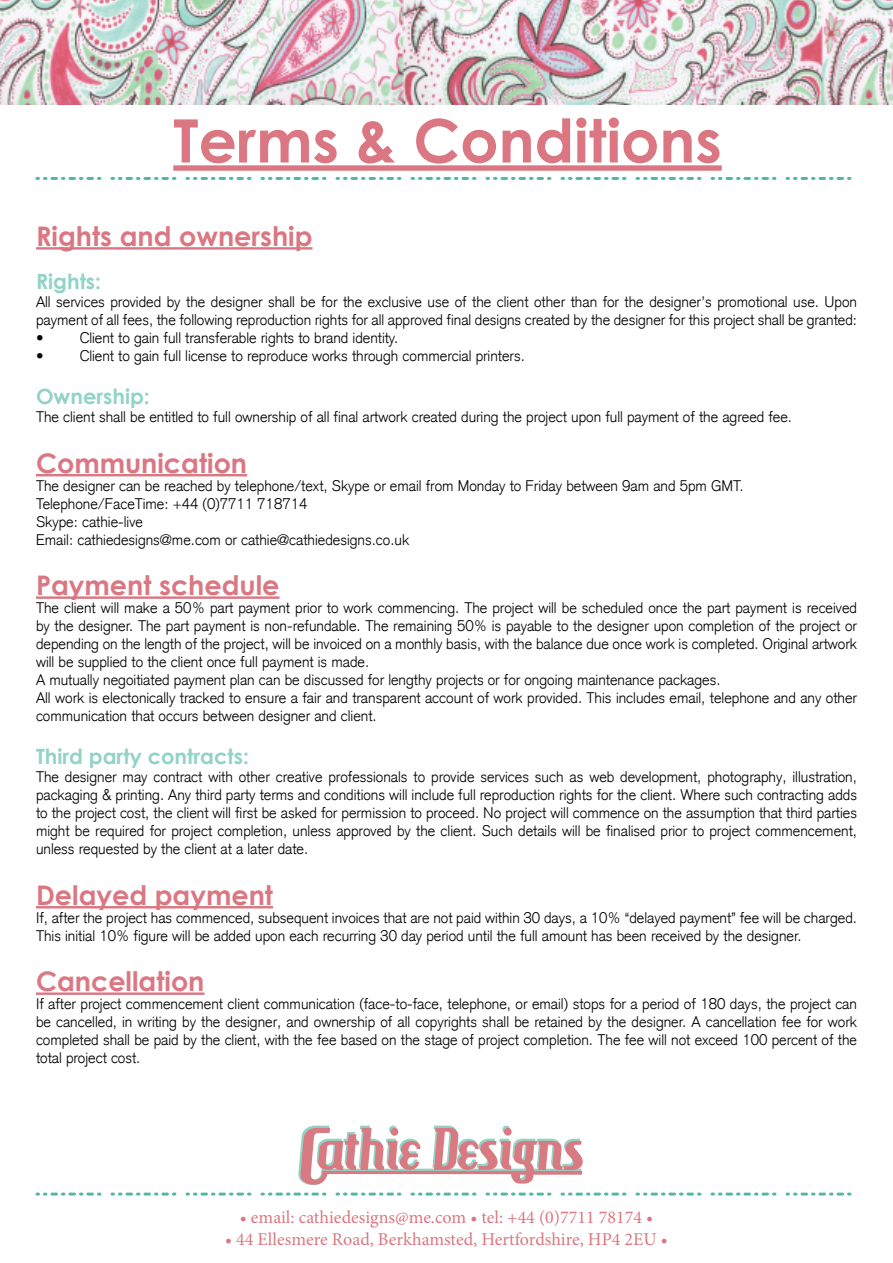
<style>
.page{position:relative;width:893px;height:1263px;background:#fff}
.page>*{position:absolute;margin:0;border:0;box-sizing:border-box;transform-origin:0 0}
.t1{font:700 60px "Century Gothic";color:#da7782}
.Century_Gothic_Under{font:700 27px "Century Gothic";color:#da7782}
.Century_Gothic_Under-2{font:700 21px "Century Gothic";color:#92d3c7}
.t2{font:18px "Minion Pro";color:#da7782}
.BodyText{font:300 15px/18px "Akzidenz Grotesk CE";color:#000}
</style>
<div class="page">
<img style="left:0;top:0;width:893px;height:105px">
<svg style="left:37px;top:1192px;width:65px;height:3px"></svg>
<svg style="left:337px;top:1192px;width:65px;height:3px"></svg>
<svg style="left:637px;top:1192px;width:65px;height:3px"></svg>
<svg style="left:187px;top:1192px;width:65px;height:3px"></svg>
<svg style="left:487px;top:1192px;width:65px;height:3px"></svg>
<svg style="left:787px;top:1192px;width:65px;height:3px"></svg>
<svg style="left:112px;top:1192px;width:65px;height:3px"></svg>
<svg style="left:412px;top:1192px;width:65px;height:3px"></svg>
<svg style="left:712px;top:1192px;width:65px;height:3px"></svg>
<svg style="left:262px;top:1192px;width:65px;height:3px"></svg>
<svg style="left:562px;top:1192px;width:65px;height:3px"></svg>
<svg style="left:37px;top:177px;width:65px;height:3px"></svg>
<svg style="left:337px;top:177px;width:65px;height:3px"></svg>
<svg style="left:637px;top:177px;width:65px;height:3px"></svg>
<svg style="left:187px;top:177px;width:65px;height:3px"></svg>
<svg style="left:487px;top:177px;width:65px;height:3px"></svg>
<svg style="left:787px;top:177px;width:65px;height:3px"></svg>
<svg style="left:112px;top:177px;width:65px;height:3px"></svg>
<svg style="left:412px;top:177px;width:65px;height:3px"></svg>
<svg style="left:712px;top:177px;width:65px;height:3px"></svg>
<svg style="left:262px;top:177px;width:65px;height:3px"></svg>
<svg style="left:562px;top:177px;width:65px;height:3px"></svg>
<div style="left:173px;top:165px;width:549px;height:6px;background:#da7782"></div>
<svg style="left:298px;top:1125px;width:285px;height:60px"></svg>
<hr style="left:36px;top:247px;width:276px;height:3px;background:#da7782">
<hr style="left:36px;top:474px;width:211px;height:2px;background:#da7782">
<hr style="left:36px;top:596px;width:244px;height:3px;background:#da7782">
<hr style="left:36px;top:906px;width:237px;height:2px;background:#da7782">
<hr style="left:36px;top:992px;width:168px;height:3px;background:#da7782">
<h1 class="t1" style="left:173px;top:103px;width:550px">Terms &amp; Conditions</h1>
<p class="Century_Gothic_Under" style="left:36px;top:219px;width:278px">Rights and ownership</p>
<p class="Century_Gothic_Under-2" style="left:36px;top:268px;width:67px">Rights:</p>
<p class="BodyText" style="left:36px;top:293px;width:822px">All services provided by the designer shall be for the exclusive use of the client other than for the designer’s promotional use. Upon payment of all fees, the following reproduction rights for all approved final designs created by the designer for this project shall be granted:</p>
<p class="BodyText" style="left:36px;top:329px;width:9px">•</p>
<p class="BodyText" style="left:80px;top:329px;width:320px">Client to gain full transferable rights to brand identity.</p>
<p class="BodyText" style="left:36px;top:347px;width:9px">•</p>
<p class="BodyText" style="left:80px;top:347px;width:447px">Client to gain full license to reproduce works through commercial printers.</p>
<p class="Century_Gothic_Under-2" style="left:36px;top:383px;width:115px">Ownership:</p>
<p class="BodyText" style="left:36px;top:408px;width:758px">The client shall be entitled to full ownership of all final artwork created during the project upon full payment of the agreed fee.</p>
<p class="Century_Gothic_Under" style="left:36px;top:446px;width:213px">Communication</p>
<p class="BodyText" style="left:36px;top:476px;width:709px">The designer can be reached by telephone/text, Skype or email from Monday to Friday between 9am and 5pm GMT.</p>
<p class="BodyText" style="left:36px;top:494px;width:273px">Telephone/FaceTime: +44 (0)7711 718714</p>
<p class="BodyText" style="left:36px;top:512px;width:108px">Skype: cathie-live</p>
<p class="BodyText" style="left:36px;top:530px;width:375px">Email: cathiedesigns@me.com or cathie@cathiedesigns.co.uk</p>
<p class="Century_Gothic_Under" style="left:36px;top:568px;width:245px">Payment schedule</p>
<p class="BodyText" style="left:36px;top:599px;width:822px;text-align:justify">The client will make a 50% part payment prior to work commencing. The project will be scheduled once the part payment is received by the designer. The part payment is non-refundable. The remaining 50% is payable to the designer upon completion of the project or depending on the length of the project, will be invoiced on a monthly basis, with the balance due once work is completed. Original artwork will be supplied to the client once full payment is made.</p>
<p class="BodyText" style="left:36px;top:671px;width:686px">A mutually negoitiated payment plan can be discussed for lengthy projects or for ongoing maintenance packages.</p>
<p class="BodyText" style="left:36px;top:689px;width:822px">All work is electonically tracked to ensure a fair and transparent account of work provided. This includes email, telephone and any other communication that occurs between designer and client.</p>
<p class="Century_Gothic_Under-2" style="left:36px;top:743px;width:214px">Third party contracts:</p>
<p class="BodyText" style="left:36px;top:768px;width:822px;text-align:justify">The designer may contract with other creative professionals to provide services such as web development, photography, illustration, packaging &amp; printing. Any third party terms and conditions will include full reproduction rights for the client. Where such contracting adds to the project cost, the client will first be asked for permission to proceed. No project will commence on the assumption that third parties might be required for project completion, unless approved by the client. Such details will be finalised prior to project commencement, unless requested by the client at a later date.</p>
<p class="Century_Gothic_Under" style="left:36px;top:878px;width:239px">Delayed payment</p>
<p class="BodyText" style="left:36px;top:908px;width:822px">If, after the project has commenced, subsequent invoices that are not paid within 30 days, a 10% “delayed payment” fee will be charged.<br>This initial 10% figure will be added upon each recurring 30 day period until the full amount has been received by the designer.</p>
<p class="Century_Gothic_Under" style="left:36px;top:964px;width:170px">Cancellation</p>
<p class="BodyText" style="left:36px;top:995px;width:822px;text-align:justify">If after project commencement client communication (face-to-face, telephone, or email) stops for a period of 180 days, the project can be cancelled, in writing by the designer, and ownership of all copyrights shall be retained by the designer. A cancellation fee for work completed shall be paid by the client, with the fee based on the stage of project completion. The fee will not exceed 100 percent of the total project cost.</p>
<p class="t2" style="left:240px;top:1205px;width:415px">• email: cathiedesigns@me.com • tel: +44 (0)7711 78174 •</p>
<p class="t2" style="left:225px;top:1227px;width:444px">• 44 Ellesmere Road, Berkhamsted, Hertfordshire, HP4 2EU •</p>
</div>
